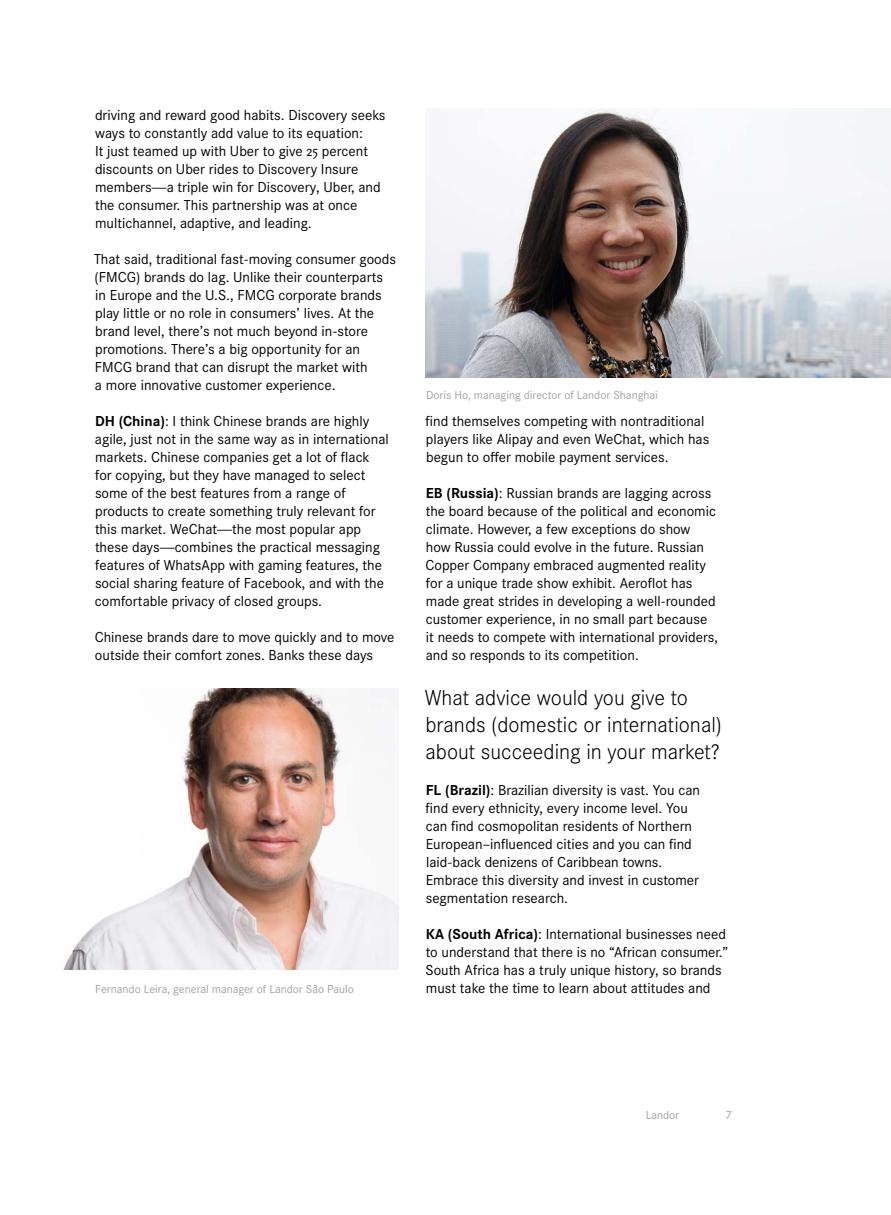
<style>
.page{position:relative;width:891px;height:1215px;background:#fff}
.page>*{position:absolute;margin:0;border:0;box-sizing:border-box;transform-origin:0 0}
.t1{font:300 22.5px/27px "Landor Corp S";color:#010100}
.t2{font:15px/18px "Landor Corp S";color:#010100}
.t3{font:12px "Landor Corp S";color:#9ea1a7}
.s1{font-weight:700}
</style>
<div class="page">
<img style="left:425px;top:108px;width:466px;height:270px">
<img style="left:63px;top:688px;width:335px;height:281px">
<p class="t2" style="left:95px;top:105px;width:292px">driving and reward good habits. Discovery seeks ways to constantly add value to its equation:<br>It just teamed up with Uber to give 25 percent discounts on Uber rides to Discovery Insure members—a triple win for Discovery, Uber, and the consumer. This partnership was at once multichannel, adaptive, and leading.</p>
<p class="t2" style="left:94px;top:249px;width:303px">That said, traditional fast-moving consumer goods (FMCG) brands do lag. Unlike their counterparts in Europe and the U.S., FMCG corporate brands play little or no role in consumers’ lives. At the brand level, there’s not much beyond in-store promotions. There’s a big opportunity for an FMCG brand that can disrupt the market with<br>a more innovative customer experience.</p>
<p class="t2" style="left:95px;top:411px;width:295px"><span class="s1">DH (China)</span>: I think Chinese brands are highly agile, just not in the same way as in international markets. Chinese companies get a lot of flack for copying, but they have managed to select some of the best features from a range of products to create something truly relevant for this market. WeChat—the most popular app these days—combines the practical messaging features of WhatsApp with gaming features, the social sharing feature of Facebook, and with the comfortable privacy of closed groups.</p>
<p class="t2" style="left:95px;top:627px;width:301px">Chinese brands dare to move quickly and to move outside their comfort zones. Banks these days</p>
<p class="t3" style="left:95px;top:980px;width:260px">Fernando Leira, general manager of Landor São Paulo</p>
<p class="t3" style="left:426px;top:386px;width:233px">Doris Ho, managing director of Landor Shanghai</p>
<p class="t2" style="left:426px;top:411px;width:285px">find themselves competing with nontraditional players like Alipay and even WeChat, which has begun to offer mobile payment services.</p>
<p class="t2" style="left:425px;top:483px;width:294px"><span class="s1">EB (Russia)</span>: Russian brands are lagging across the board because of the political and economic climate. However, a few exceptions do show how Russia could evolve in the future. Russian Copper Company embraced augmented reality for a unique trade show exhibit. Aeroflot has made great strides in developing a well-rounded customer experience, in no small part because it needs to compete with international providers, and so responds to its competition.</p>
<h1 class="t1" style="left:425px;top:683px;width:299px">What advice would you give to brands (domestic or international) about succeeding in your market?</h1>
<p class="t2" style="left:426px;top:780px;width:276px"><span class="s1">FL (Brazil)</span>: Brazilian diversity is vast. You can find every ethnicity, every income level. You can find cosmopolitan residents of Northern European–influenced cities and you can find laid-back denizens of Caribbean towns.<br>Embrace this diversity and invest in customer segmentation research.</p>
<p class="t2" style="left:425px;top:924px;width:304px"><span class="s1">KA (South Africa)</span>: International businesses need to understand that there is no “African consumer.” South Africa has a truly unique history, so brands must take the time to learn about attitudes and</p>
<p class="t3" style="left:646px;top:1106px;width:35px">Landor</p>
<p class="t3" style="left:726px;top:1106px;width:7px">7</p>
</div>
